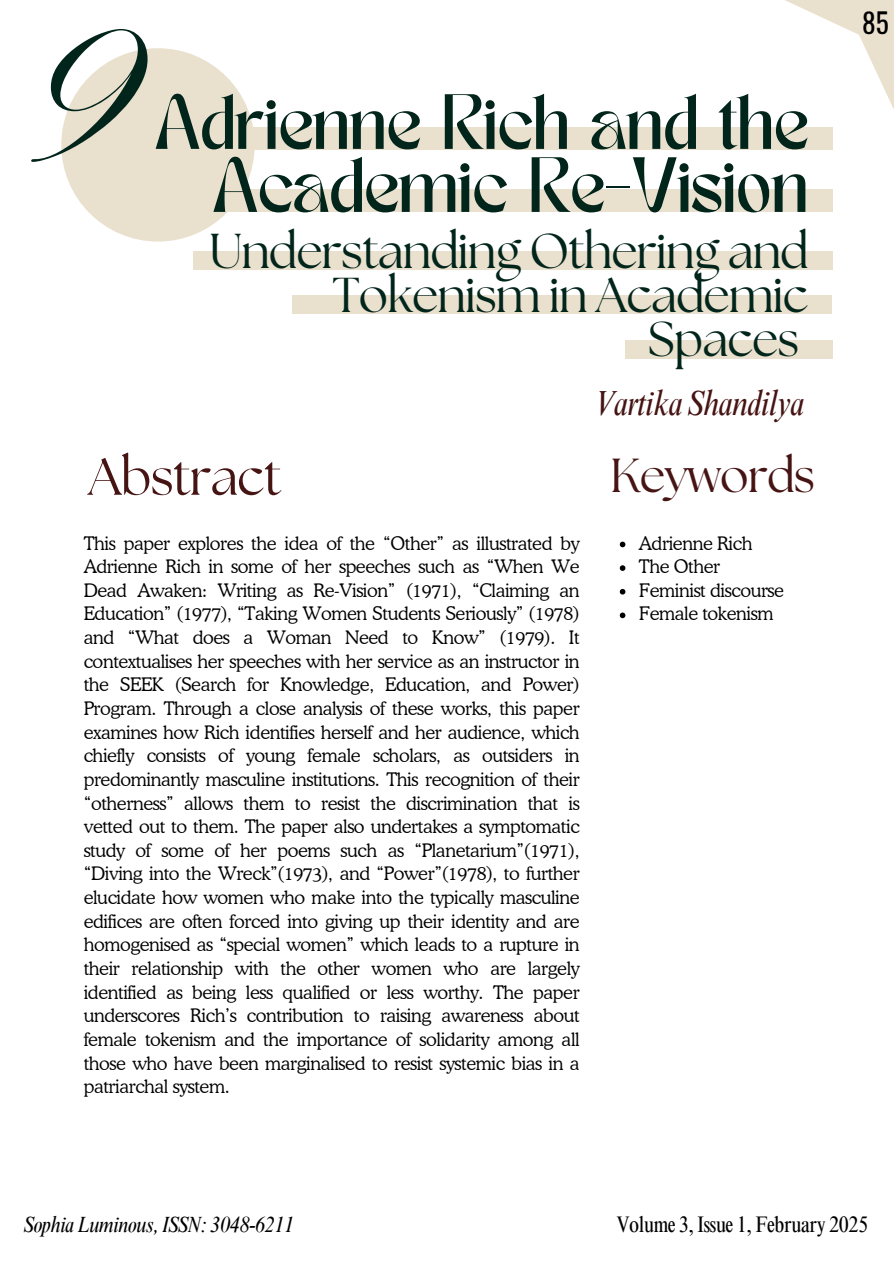
<style>
.page{position:relative;width:894px;height:1264px;background:#fff}
.page>*{position:absolute;margin:0;border:0;box-sizing:border-box;transform-origin:0 0}
.t1{font:231px "ITC Edwardian Script Com";color:#01241b}
.t2{font:54.6px/63px "TANMERINGUE";letter-spacing:-.02em;color:#01241b;text-align:right}
.t3{font:52.2px "The Seasons";letter-spacing:-.02em;color:#471414}
.t4{font:48.9px/43.8px "The Seasons";letter-spacing:-.02em;color:#01241b;text-align:right}
.t5{font:47.7px "The Seasons";letter-spacing:-.02em;color:#471414}
.t6{font:italic condensed 35.55px "Times NRMT Pro";letter-spacing:-.02em;color:#471414}
.t7{font:27.3px "Oswald";color:#000}
.t8{font:italic condensed 22.5px "Times NRMT Pro";letter-spacing:-.02em;color:#000}
.t9{font:condensed 22.5px "Times NRMT Pro";letter-spacing:-.02em;color:#000}
.t10{font:300 18.6px/23.7px "Cooper BT";letter-spacing:-.02em;color:#000;text-align:justify}
</style>
<div class="page">
<div style="left:61px;top:48px;width:193px;height:193px;background:#eae0ce;border-radius:50%"></div>
<div style="left:187px;top:127px;width:645px;height:23px;background:#eae0ce"></div>
<svg style="left:785px;top:0;width:108px;height:107px"></svg>
<div style="left:187px;top:190px;width:645px;height:22px;background:#eae0ce"></div>
<div style="left:193px;top:251px;width:639px;height:18px;background:#eae0ce"></div>
<div style="left:292px;top:295px;width:540px;height:19px;background:#eae0ce"></div>
<div style="left:624px;top:340px;width:208px;height:18px;background:#eae0ce"></div>
<svg style="left:619px;top:541px;width:6px;height:6px"></svg>
<svg style="left:619px;top:565px;width:6px;height:6px"></svg>
<svg style="left:619px;top:589px;width:6px;height:5px"></svg>
<svg style="left:619px;top:612px;width:6px;height:6px"></svg>
<h4 class="t1" style="left:6px;top:-47px;width:112px">9</h4>
<p class="t2" style="left:154px;top:99px;width:655px">Adrienne Rich and the<br>Academic Re-Vision</p>
<h1 class="t4" style="left:209px;top:232px;width:601px">Understanding Othering and<br>Tokenism in Academic<br>Spaces</h1>
<h2 class="t6" style="left:595px;top:389px;width:211px">Vartika Shandilya</h2>
<h3 class="t3" style="left:88px;top:453px;width:195px">Abstract</h3>
<h1 class="t5" style="left:610px;top:453px;width:206px">Keywords</h1>
<h2 class="t10" style="left:638px;top:531px;width:115px">Adrienne Rich</h2>
<p class="t10" style="left:638px;top:554px;width:83px">The Other</p>
<p class="t10" style="left:638px;top:578px;width:147px">Feminist discourse</p>
<p class="t10" style="left:638px;top:602px;width:136px">Female tokenism</p>
<p class="t10" style="left:84px;top:531px;width:497px">This paper explores the idea of the “Other” as illustrated by Adrienne Rich in some of her speeches such as “When We Dead Awaken: Writing as Re-Vision” (1971), “Claiming an Education” (1977), “Taking Women Students Seriously” (1978) and “What does a Woman Need to Know” (1979). It contextualises her speeches with her service as an instructor in the SEEK (Search for Knowledge, Education, and Power)<br>Program. Through a close analysis of these works, this paper examines how Rich identifies herself and her audience, which chiefly consists of young female scholars, as outsiders in predominantly masculine institutions. This recognition of their “otherness” allows them to resist the discrimination that is vetted out to them. The paper also undertakes a symptomatic study of some of her poems such as “Planetarium”(1971), “Diving into the Wreck”(1973), and “Power”(1978), to further elucidate how women who make into the typically masculine edifices are often forced into giving up their identity and are homogenised as “special women” which leads to a rupture in their relationship with the other women who are largely identified as being less qualified or less worthy. The paper underscores Rich’s contribution to raising awareness about female tokenism and the importance of solidarity among all those who have been marginalised to resist systemic bias in a patriarchal system.</p>
<h4 class="t7" style="left:861px;top:1px;width:28px">85</h4>
<p class="t8" style="left:24px;top:1216px;width:272px">Sophia Luminous, ISSN: 3048-6211</p>
<p class="t9" style="left:616px;top:1216px;width:253px">Volume 3, Issue 1, February 2025</p>
</div>
